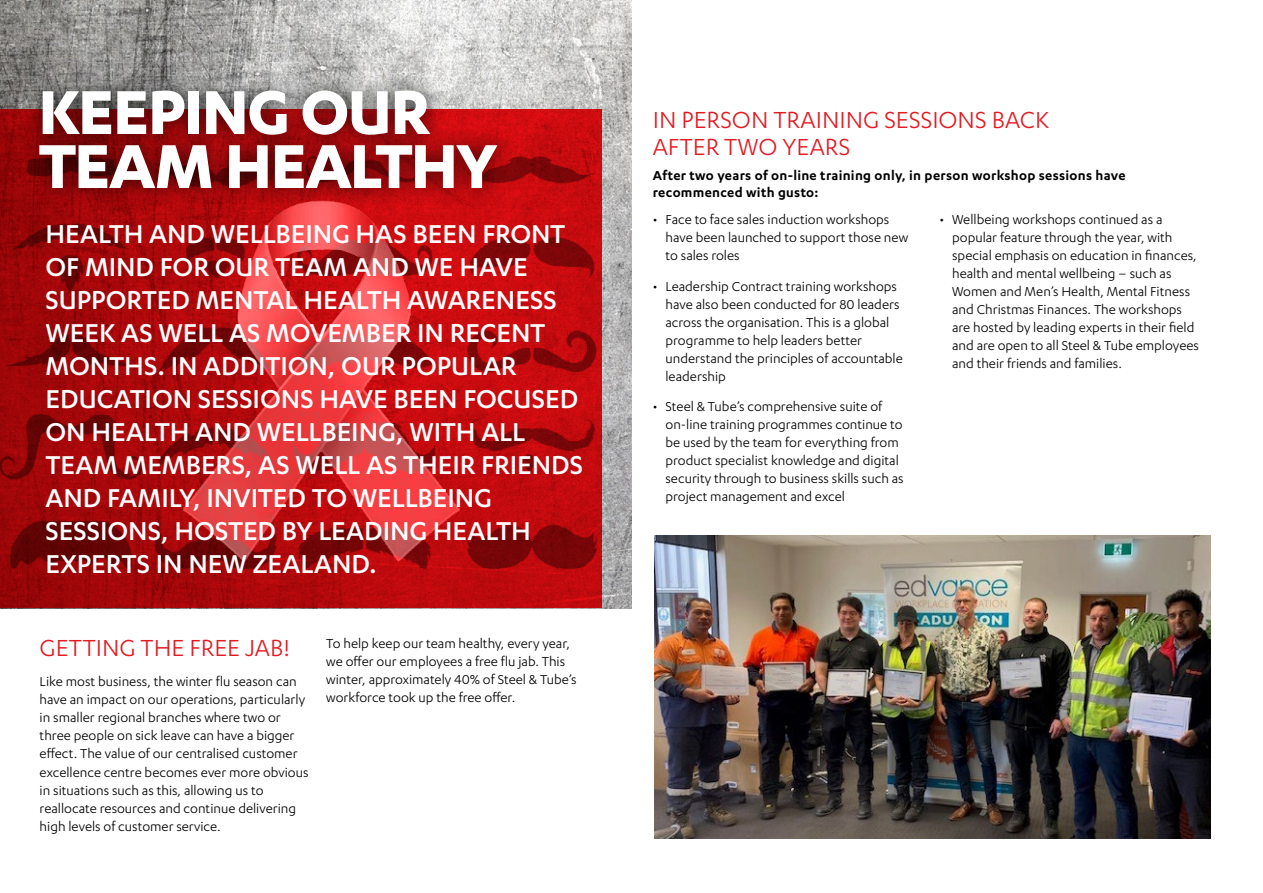
<style>
.page{position:relative;width:1263px;height:893px;background:#fff}
.page>*{position:absolute;margin:0;border:0;box-sizing:border-box;transform-origin:0 0}
.t1{font:700 72px/54px "Karbon";letter-spacing:-.025em;color:#fff}
.t2{font:500 30px/33px "Karbon";letter-spacing:-.005em;color:#fff}
.t3{font:27px/27px "Karbon";color:#e31b22}
.t4{font:15px/18px "Karbon";color:#000}
.t5{font:600 15px/16.5px "Karbon";letter-spacing:.02em;color:#000}
</style>
<div class="page">
<img style="left:0;top:0;width:631px;height:608px">
<svg style="left:0;top:110px;width:602px;height:498px;background:#b3080b"></svg>
<img style="left:654px;top:535px;width:556px;height:304px">
<img style="left:0;top:129px;width:610px;height:466px">
<img style="left:36px;top:158px;width:560px;height:417px">
<div style="left:20px;top:71px;width:495px;height:136px;background:#000;opacity:.75"></div>
<h1 class="t1" style="left:38px;top:82px;width:461px">KEEPING OUR<br>TEAM HEALTHY</h1>
<p class="t2" style="left:45px;top:216px;width:539px">HEALTH AND WELLBEING HAS BEEN FRONT OF MIND FOR OUR TEAM AND WE HAVE SUPPORTED MENTAL HEALTH AWARENESS WEEK AS WELL AS MOVEMBER IN RECENT MONTHS. IN ADDITION, OUR POPULAR EDUCATION SESSIONS HAVE BEEN FOCUSED ON HEALTH AND WELLBEING, WITH ALL TEAM MEMBERS, AS WELL AS THEIR FRIENDS AND FAMILY, INVITED TO WELLBEING SESSIONS, HOSTED BY LEADING HEALTH EXPERTS IN NEW ZEALAND.</p>
<h3 class="t3" style="left:40px;top:633px;width:252px">GETTING THE FREE JAB!</h3>
<p class="t4" style="left:40px;top:672px;width:270px">Like most business, the winter flu season can have an impact on our operations, particularly in smaller regional branches where two or three people on sick leave can have a bigger effect. The value of our centralised customer excellence centre becomes ever more obvious in situations such as this, allowing us to reallocate resources and continue delivering high levels of customer service.</p>
<p class="t4" style="left:326px;top:634px;width:252px">To help keep our team healthy, every year, we offer our employees a free flu jab. This winter, approximately 40% of Steel &amp; Tube’s workforce took up the free offer.</p>
<h3 class="t3" style="left:653px;top:105px;width:398px">IN PERSON TRAINING SESSIONS BACK<br>AFTER TWO YEARS</h3>
<p class="t5" style="left:653px;top:167px;width:474px">After two years of on-line training only, in person workshop sessions have recommenced with gusto:</p>
<p class="t4" style="left:665px;top:210px;width:244px;text-indent:-13px">• Face to face sales induction workshops have been launched to support those new to sales roles</p>
<p class="t4" style="left:665px;top:277px;width:239px;text-indent:-13px">• Leadership Contract training workshops have also been conducted for 80 leaders across the organisation. This is a global programme to help leaders better understand the principles of accountable leadership</p>
<p class="t4" style="left:665px;top:397px;width:240px;text-indent:-13px">• Steel &amp; Tube’s comprehensive suite of on-line training programmes continue to be used by the team for everything from product specialist knowledge and digital security through to business skills such as project management and excel</p>
<p class="t4" style="left:952px;top:210px;width:248px;text-indent:-13px">• Wellbeing workshops continued as a popular feature through the year, with special emphasis on education in finances, health and mental wellbeing – such as Women and Men’s Health, Mental Fitness and Christmas Finances. The workshops are hosted by leading experts in their field and are open to all Steel &amp; Tube employees and their friends and families.</p>
</div>
